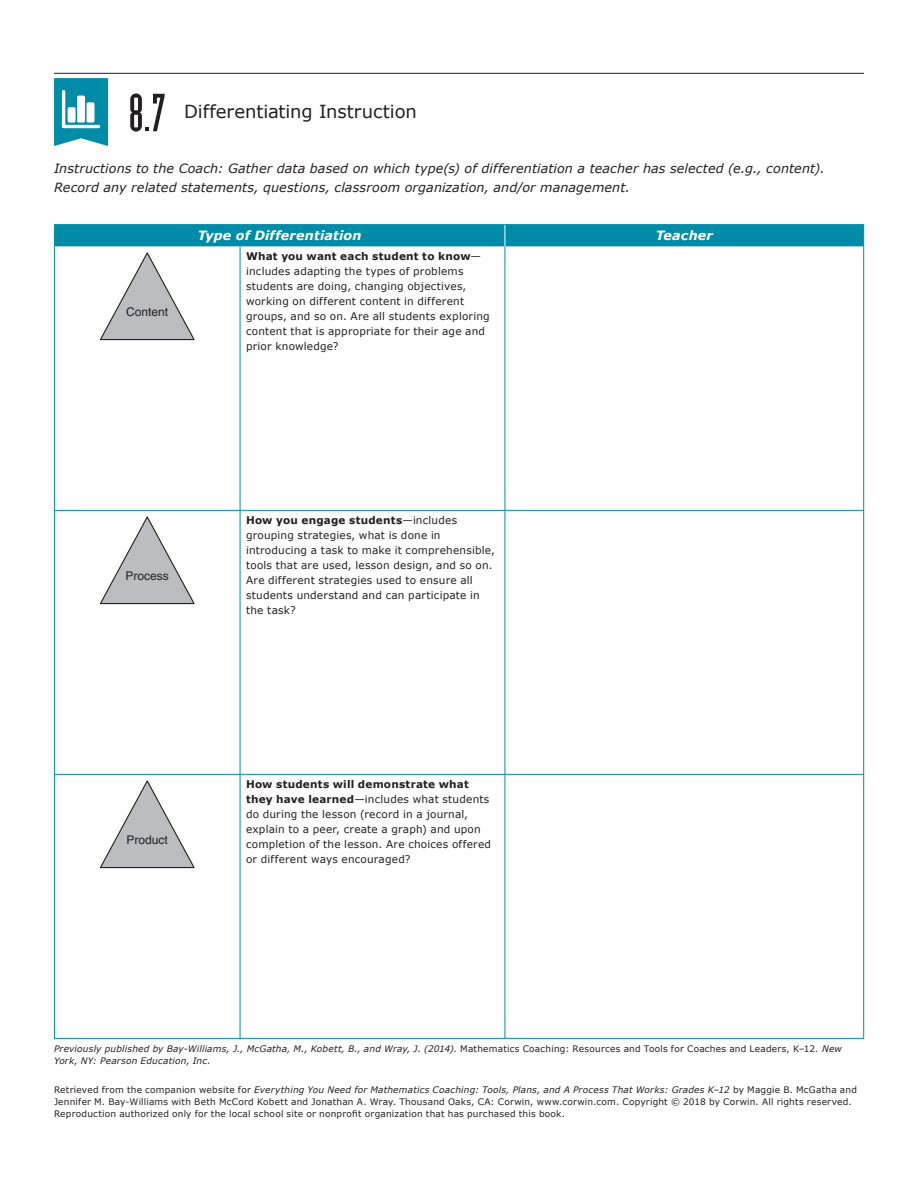
<style>
.page{position:relative;width:918px;height:1188px;background:#fff}
.page>*{position:absolute;margin:0;border:0;box-sizing:border-box;transform-origin:0 0}
.worksheet_header{font:52.5px "Industria Solid";color:#231f20}
.worksheet_header-2{font:18px "Verdana";letter-spacing:-.005em;color:#231f20}
.instructions{font:italic 12.75px/19.5px "Verdana";letter-spacing:.01em;color:#231f20}
.TBLH{font:italic 700 12.75px "Verdana";letter-spacing:.01em;color:#fff}
.t1{font:12px "Helvetica LT Std";color:#231f20}
.table_text{font:10.5px/15px "Verdana";letter-spacing:.02em;color:#231f20}
.t2{font:9px/12px "Verdana";letter-spacing:.025em;color:#231f20}
.instructions-2{font:italic 9px/12px "Verdana";letter-spacing:.02em;color:#231f20}
.s1{font-weight:700}
.s2{font-style:normal}
.s3{font-style:italic}
</style>
<div class="page">
<hr style="left:54px;top:224px;width:186px;height:1px;background:#008ca7">
<hr style="left:240px;top:224px;width:265px;height:1px;background:#008ca7">
<hr style="left:505px;top:224px;width:359px;height:1px;background:#008ca7">
<hr style="left:240px;top:246px;width:1px;height:264px;background:#008ca7">
<hr style="left:505px;top:246px;width:1px;height:264px;background:#008ca7">
<hr style="left:54px;top:510px;width:186px;height:1px;background:#008ca7">
<hr style="left:240px;top:510px;width:265px;height:1px;background:#008ca7">
<hr style="left:240px;top:511px;width:1px;height:263px;background:#008ca7">
<hr style="left:505px;top:510px;width:359px;height:1px;background:#008ca7">
<hr style="left:505px;top:511px;width:1px;height:263px;background:#008ca7">
<hr style="left:54px;top:774px;width:186px;height:1px;background:#008ca7">
<hr style="left:240px;top:774px;width:265px;height:1px;background:#008ca7">
<hr style="left:240px;top:775px;width:1px;height:263px;background:#008ca7">
<hr style="left:505px;top:774px;width:359px;height:1px;background:#008ca7">
<hr style="left:505px;top:775px;width:1px;height:263px;background:#008ca7">
<hr style="left:54px;top:246px;width:1px;height:264px;background:#008ca7">
<hr style="left:863px;top:246px;width:1px;height:264px;background:#008ca7">
<hr style="left:54px;top:511px;width:1px;height:263px;background:#008ca7">
<hr style="left:863px;top:511px;width:1px;height:263px;background:#008ca7">
<hr style="left:54px;top:775px;width:1px;height:263px;background:#008ca7">
<hr style="left:863px;top:775px;width:1px;height:263px;background:#008ca7">
<hr style="left:54px;top:1038px;width:186px;height:1px;background:#008ca7">
<hr style="left:240px;top:1038px;width:265px;height:1px;background:#008ca7">
<hr style="left:505px;top:1038px;width:359px;height:1px;background:#008ca7">
<div style="left:54px;top:225px;width:810px;height:21px;background:#008ca7"></div>
<svg style="left:100px;top:252px;width:95px;height:88px"></svg>
<svg style="left:100px;top:516px;width:95px;height:88px"></svg>
<svg style="left:100px;top:780px;width:95px;height:88px"></svg>
<svg style="left:54px;top:78px;width:54px;height:68px;background:#279db4"></svg>
<div style="left:68px;top:107px;width:8px;height:16px;background:#fff;border-radius:2px"></div>
<div style="left:77px;top:96px;width:8px;height:27px;background:#fff;border-radius:2px"></div>
<div style="left:87px;top:102px;width:7px;height:21px;background:#fff;border-radius:2px"></div>
<hr style="left:54px;top:73px;width:810px;height:1px;background:#231f20">
<p class="worksheet_header" style="left:128px;top:84px;width:39px">8.7</p>
<p class="worksheet_header-2" style="left:184px;top:99px;width:234px">Differentiating Instruction</p>
<p class="instructions" style="left:54px;top:158px;width:772px">Instructions to the Coach: Gather data based on which type(s) of differentiation a teacher has selected (e.g., content).<br>Record any related statements, questions, classroom organization, and/or management.</p>
<p class="TBLH" style="left:198px;top:227px;width:165px">Type of Differentiation</p>
<p class="TBLH" style="left:656px;top:227px;width:59px">Teacher</p>
<p class="t1" style="left:126px;top:305px;width:44px">Content</p>
<p class="t1" style="left:126px;top:569px;width:45px">Process</p>
<p class="t1" style="left:127px;top:833px;width:43px">Product</p>
<p class="table_text" style="left:246px;top:249px;width:245px"><span class="s1">What you want each student to know</span>— includes adapting the types of problems students are doing, changing objectives, working on different content in different groups, and so on. Are all students exploring content that is appropriate for their age and prior knowledge?</p>
<p class="table_text" style="left:246px;top:513px;width:250px"><span class="s1">How you engage students</span>—includes grouping strategies, what is done in introducing a task to make it comprehensible, tools that are used, lesson design, and so on.<br>Are different strategies used to ensure all students understand and can participate in the task?</p>
<p class="table_text" style="left:246px;top:777px;width:247px"><span class="s1">How students will demonstrate what they have learned</span>—includes what students do during the lesson (record in a journal, explain to a peer, create a graph) and upon completion of the lesson. Are choices offered or different ways encouraged?</p>
<p class="instructions-2" style="left:54px;top:1042px;width:789px">Previously published by Bay-Williams, J., McGatha, M., Kobett, B., and Wray, J. (2014). <span class="s2">Mathematics Coaching: Resources and Tools for Coaches and Leaders, K–12</span>. New<br>York, NY: Pearson Education, Inc.</p>
<p class="t2" style="left:54px;top:1084px;width:805px">Retrieved from the companion website for <span class="s3">Everything You Need for Mathematics Coaching: Tools, Plans, and A Process That Works: Grades K–12</span> by Maggie B. McGatha and<br>Jennifer M. Bay-Williams with Beth McCord Kobett and Jonathan A. Wray. Thousand Oaks, CA: Corwin, www.corwin.com. Copyright © 2018 by Corwin. All rights reserved.<br>Reproduction authorized only for the local school site or nonprofit organization that has purchased this book.</p>
</div>
